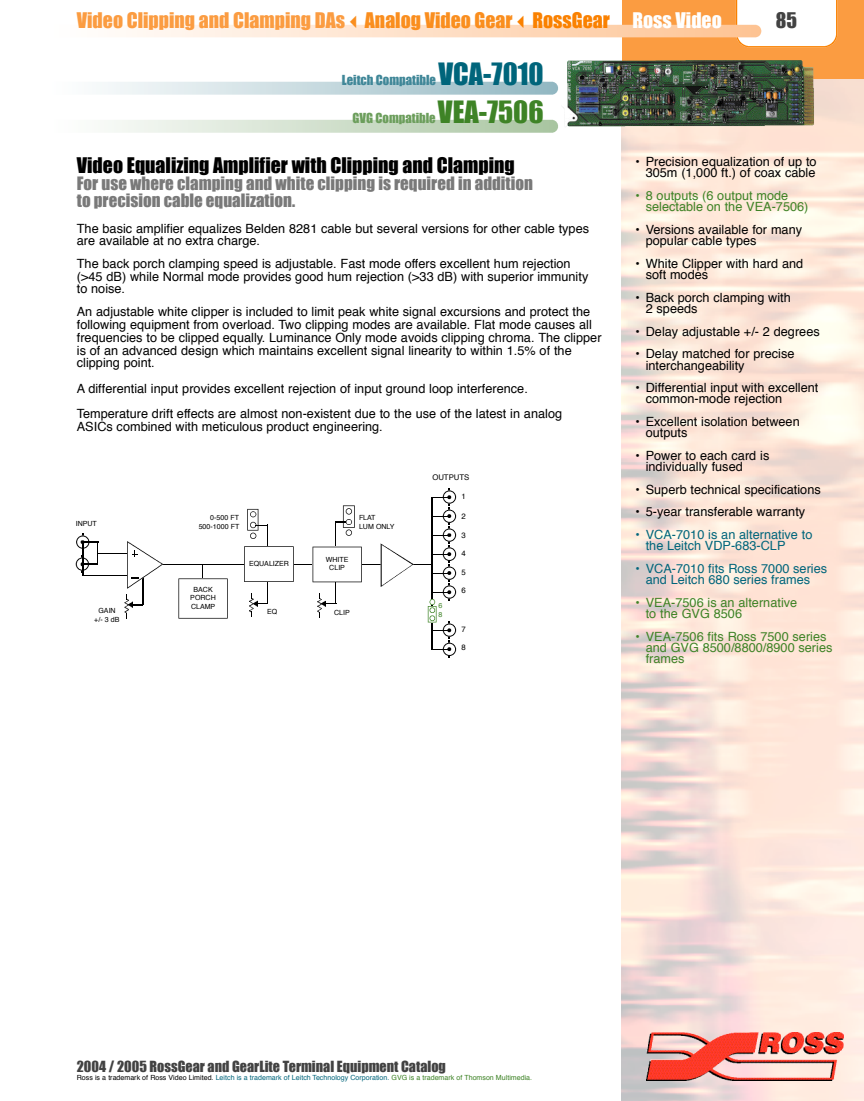
<style>
.page{position:relative;width:864px;height:1101px;background:#fff}
.page>*{position:absolute;margin:0;border:0;box-sizing:border-box;transform-origin:0 0}
.t1{font:28.2px "Impact";color:#00657b}
.t2{font:28.2px "Impact";color:#3e8326}
.t3{font:19.8px "Impact";color:#fb9c41}
.t4{font:19.8px "Impact";color:#000}
.t5{font:19.8px "Impact";color:#424242}
.t6{font:16.95px/17.1px "Impact";color:#797979}
.t7{font:14.1px "Impact";color:#424242}
.t8{font:12.75px/12.6px "Helvetica";color:#000}
.t9{font:12.75px/11.1px "Helvetica";color:#3e8326}
.t10{font:12.75px/11.1px "Helvetica";color:#00657b}
.t11{font:12.75px "Impact";color:#408798}
.t12{font:12.75px "Impact";color:#6c9e5c}
.t13{font:7.8px "Helvetica";color:#000}
.t14{font:7.05px "Helvetica";color:#00657b}
.t15{font:7.05px/8.4px "Helvetica";color:#000;text-align:center}
.t16{font:7.05px/8.4px "Helvetica";color:#3e8326}
.s1{color:#fa8e1e}
.s2{color:#fa8100}
.s3{color:#fff}
.s4{color:#000}
.s5{color:#3e8326}
</style>
<div class="page">
<img style="left:622px;top:79px;width:242px;height:1022px">
<img style="left:647px;top:1032px;width:196px;height:48px">
<div style="left:622px;top:0;width:242px;height:79px;background:#fb9c41"></div>
<svg style="left:736px;top:0;width:101px;height:47px;background:#fef8f1"></svg>
<img style="left:126px;top:25px;width:635px;height:12px">
<img style="left:563px;top:60px;width:251px;height:67px">
<hr style="left:145px;top:564px;width:287px;height:1px;background:#000">
<hr style="left:142px;top:570px;width:1px;height:35px;background:#000">
<svg style="left:178px;top:565px;width:50px;height:53px"></svg>
<svg style="left:381px;top:543px;width:32px;height:44px"></svg>
<svg style="left:124px;top:594px;width:18px;height:24px"></svg>
<svg style="left:76px;top:534px;width:22px;height:39px"></svg>
<hr style="left:97px;top:553px;width:35px;height:1px;background:#000">
<hr style="left:82px;top:542px;width:1px;height:34px;background:#000">
<hr style="left:82px;top:575px;width:49px;height:1px;background:#000">
<svg style="left:127px;top:541px;width:36px;height:47px"></svg>
<svg style="left:428px;top:489px;width:28px;height:169px"></svg>
<hr style="left:267px;top:524px;width:1px;height:80px;background:#000">
<svg style="left:244px;top:546px;width:50px;height:36px"></svg>
<svg style="left:247px;top:509px;width:20px;height:30px"></svg>
<svg style="left:249px;top:593px;width:18px;height:24px"></svg>
<hr style="left:336px;top:521px;width:1px;height:83px;background:#000">
<svg style="left:313px;top:546px;width:49px;height:36px"></svg>
<svg style="left:336px;top:505px;width:19px;height:31px"></svg>
<svg style="left:317px;top:593px;width:19px;height:24px"></svg>
<h2 class="t3" style="left:77px;top:8px;width:646px">Video Clipping and Clamping DAs<span class="s1">✓Analog Video Gear</span><span class="s2">✓RossGear</span> <span class="s3">Ross Video</span></h2>
<h2 class="t5" style="left:776px;top:8px;width:23px">85</h2>
<h1 class="t1" style="left:438px;top:57px;width:107px">VCA-7010</h1>
<p class="t11" style="left:342px;top:72px;width:96px">Leitch Compatible</p>
<h1 class="t2" style="left:438px;top:95px;width:107px">VEA-7506</h1>
<h2 class="t4" style="left:77px;top:153px;width:439px">Video Equalizing Amplifier with Clipping and Clamping</h2>
<h3 class="t6" style="left:77px;top:175px;width:458px">For use where clamping and white clipping is required in addition to precision cable equalization.</h3>
<p class="t8" style="left:77px;top:223px;width:514px">The basic amplifier equalizes Belden 8281 cable but several versions for other cable types are available at no extra charge.</p>
<p class="t8" style="left:77px;top:258px;width:513px">The back porch clamping speed is adjustable. Fast mode offers excellent hum rejection (&gt;45 dB) while Normal mode provides good hum rejection (&gt;33 dB) with superior immunity to noise.</p>
<p class="t8" style="left:77px;top:307px;width:526px">An adjustable white clipper is included to limit peak white signal excursions and protect the following equipment from overload. Two clipping modes are available. Flat mode causes all frequencies to be clipped equally. Luminance Only mode avoids clipping chroma. The clipper is of an advanced design which maintains excellent signal linearity to within 1.5% of the clipping point.</p>
<p class="t8" style="left:77px;top:376px;width:487px;line-height:25.5px">A differential input provides excellent rejection of input ground loop interference.<br>Temperature drift effects are almost non-existent due to the use of the latest in analog</p>
<p class="t8" style="left:77px;top:421px;width:308px">ASICs combined with meticulous product engineering.</p>
<p class="t12" style="left:352px;top:110px;width:85px">GVG Compatible</p>
<p class="t15" style="left:76px;top:520px;width:23px">INPUT</p>
<p class="t15" style="left:94px;top:607px;width:27px">GAIN +/- 3 dB</p>
<p class="t15" style="left:199px;top:514px;width:42px;text-align:right">0-500 FT<br>500-1000 FT</p>
<p class="t15" style="left:190px;top:585px;width:27px">BACK<br>PORCH<br>CLAMP</p>
<p class="t15" style="left:249px;top:560px;width:41px">EQUALIZER</p>
<p class="t15" style="left:267px;top:608px;width:12px">EQ</p>
<p class="t15" style="left:326px;top:556px;width:24px">WHITE<br>CLIP</p>
<p class="t15" style="left:359px;top:514px;width:37px;text-align:left">FLAT<br>LUM ONLY</p>
<p class="t15" style="left:334px;top:608px;width:17px">CLIP</p>
<p class="t13" style="left:432px;top:473px;width:39px">OUTPUTS</p>
<p class="t16" style="left:439px;top:602px;width:5px">6<br>8</p>
<p class="t13" style="left:461px;top:493px;width:6px">1</p>
<p class="t13" style="left:461px;top:513px;width:6px">2</p>
<p class="t13" style="left:461px;top:550px;width:6px">4</p>
<p class="t13" style="left:461px;top:568px;width:6px">5</p>
<p class="t13" style="left:461px;top:587px;width:6px">6</p>
<p class="t13" style="left:461px;top:531px;width:6px">3</p>
<p class="t13" style="left:461px;top:625px;width:6px">7</p>
<p class="t13" style="left:461px;top:644px;width:6px">8</p>
<p class="t8" style="left:636px;top:157px;width:183px;line-height:11.1px;text-align:right">• Precision equalization of up to<br>305m (1,000 ft.) of coax cable</p>
<p class="t9" style="left:646px;top:191px;width:164px;text-indent:-10px">• 8 outputs (6 output mode selectable on the VEA-7506)</p>
<p class="t8" style="left:646px;top:225px;width:158px;line-height:11.1px;text-indent:-10px">• Versions available for many popular cable types</p>
<p class="t8" style="left:646px;top:259px;width:159px;line-height:11.1px;text-indent:-10px">• White Clipper with hard and soft modes</p>
<p class="t8" style="left:646px;top:293px;width:147px;line-height:11.1px;text-indent:-10px">• Back porch clamping with<br>2 speeds</p>
<p class="t8" style="left:636px;top:326px;width:186px">• Delay adjustable +/- 2 degrees</p>
<p class="t8" style="left:646px;top:349px;width:150px;line-height:11.6px;text-indent:-10px">• Delay matched for precise interchangeability</p>
<p class="t8" style="left:646px;top:383px;width:174px;line-height:11.6px;text-indent:-10px">• Differential input with excellent common-mode rejection</p>
<p class="t8" style="left:646px;top:416px;width:156px;line-height:11.6px;text-indent:-10px">• Excellent isolation between outputs</p>
<p class="t8" style="left:646px;top:450px;width:125px;line-height:11.6px;text-indent:-10px">• Power to each card is individually fused</p>
<p class="t8" style="left:636px;top:484px;width:187px">• Superb technical specifications</p>
<p class="t8" style="left:636px;top:506px;width:171px">• 5-year transferable warranty</p>
<p class="t10" style="left:646px;top:530px;width:168px;text-indent:-10px">• VCA-7010 is an alternative to the Leitch VDP-683-CLP</p>
<p class="t10" style="left:636px;top:564px;width:193px;text-align:center">• VCA-7010 fits Ross 7000 series and Leitch 680 series frames</p>
<p class="t9" style="left:646px;top:598px;width:153px;text-indent:-10px">• VEA-7506 is an alternative to the GVG 8506</p>
<p class="t9" style="left:646px;top:631px;width:188px;text-indent:-10px">• VEA-7506 fits Ross 7500 series and GVG 8500/8800/8900 series frames</p>
<p class="t7" style="left:77px;top:1057px;width:371px">2004 / 2005 RossGear and GearLite Terminal Equipment Catalog</p>
<p class="t14" style="left:77px;top:1074px;width:457px"><span class="s4">Ross is a trademark of Ross Video Limited.</span> Leitch is a trademark of Leitch Technology Corporation. <span class="s5">GVG is a trademark of Thomson Multimedia.</span></p>
</div>
